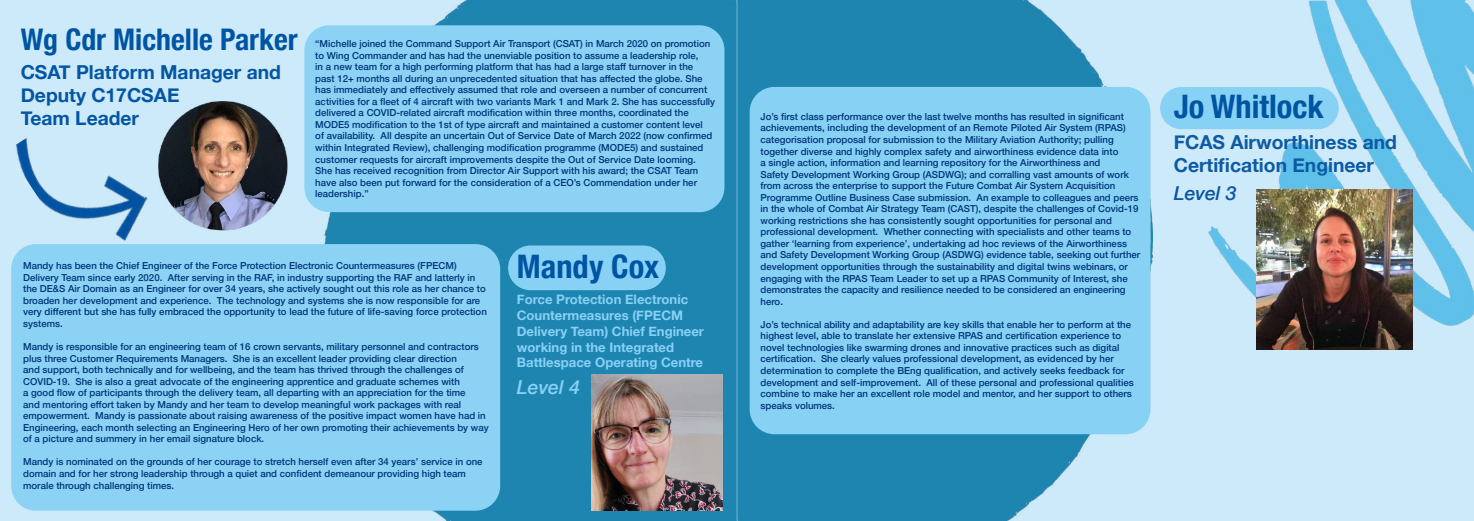
<style>
.page{position:relative;width:1474px;height:521px;background:#fff}
.page>*{position:absolute;margin:0;border:0;box-sizing:border-box;transform-origin:0 0}
.t1{font:700 condensed 32.38px "Helvetica Neue";color:#0055a3}
.t2{font:700 condensed 29.75px "Helvetica Neue";color:#0055a3}
.t3{font:700 19.25px/23.1px "Helvetica Neue";color:#0456a3}
.t4{font:700 19.25px/23.1px "Helvetica Neue";color:#0d5ba3}
.t5{font:italic 500 19.25px "Helvetica Neue";color:#87d1f5}
.t6{font:italic 500 19.25px "Helvetica Neue";color:#0a57a3}
.t7{font:700 13.12px/15.8px "Helvetica Neue";color:#87d1f5}
.t8{font:500 9.62px/11.5px "Helvetica Neue";color:#003478}
</style>
<div class="page">
<div style="left:0;top:0;width:737px;height:521px;background:#cdeafb"></div>
<img style="left:322px;top:0;width:415px;height:521px">
<div style="left:508px;top:245px;width:158px;height:45px;background:#87d1f5;border-radius:22px"></div>
<div style="left:304px;top:25px;width:420px;height:187px;background:#8cd2f5;border-radius:25px"></div>
<img style="left:16px;top:138px;width:132px;height:111px">
<svg style="left:737px;top:0;width:736px;height:521px;background:#86c1dc"></svg>
<img style="left:1208px;top:0;width:265px;height:337px">
<img style="left:158px;top:101px;width:130px;height:130px">
<img style="left:591px;top:374px;width:131px;height:137px">
<div style="left:11px;top:244px;width:489px;height:267px;background:#8cd2f5;border-radius:25px"></div>
<div style="left:749px;top:87px;width:401px;height:347px;background:#87d1f5;border-radius:25px"></div>
<div style="left:1160px;top:87px;width:178px;height:42px;background:#87d1f5;border-radius:21px"></div>
<img style="left:1256px;top:189px;width:155px;height:161px">
<h2 class="t2" style="left:21px;top:14px;width:278px">Wg Cdr Michelle Parker</h2>
<h3 class="t3" style="left:21px;top:61px;width:262px">CSAT Platform Manager and<br>Deputy C17CSAE<br>Team Leader</h3>
<p class="t8" style="left:315px;top:37px;width:401px">“Michelle joined the Command Support Air Transport (CSAT) in March 2020 on promotion to Wing Commander and has had the unenviable position to assume a leadership role,<br>in a new team for a high performing platform that has had a large staff turnover in the<br>past 12+ months all during an unprecedented situation that has affected the globe. She has immediately and effectively assumed that role and overseen a number of concurrent activities for a fleet of 4 aircraft with two variants Mark 1 and Mark 2. She has successfully delivered a COVID-related aircraft modification within three months, coordinated the MODE5 modification to the 1st of type aircraft and maintained a customer content level<br>of availability. All despite an uncertain Out of Service Date of March 2022 (now confirmed within Integrated Review), challenging modification programme (MODE5) and sustained customer requests for aircraft improvements despite the Out of Service Date looming.<br>She has received recognition from Director Air Support with his award; the CSAT Team have also been put forward for the consideration of a CEO’s Commendation under her leadership.”</p>
<p class="t8" style="left:23px;top:259px;width:465px">Mandy has been the Chief Engineer of the Force Protection Electronic Countermeasures (FPECM)<br>Delivery Team since early 2020. After serving in the RAF, in industry supporting the RAF and latterly in the DE&amp;S Air Domain as an Engineer for over 34 years, she actively sought out this role as her chance to broaden her development and experience. The technology and systems she is now responsible for are very different but she has fully embraced the opportunity to lead the future of life-saving force protection systems.</p>
<p class="t8" style="left:23px;top:340px;width:467px">Mandy is responsible for an engineering team of 16 crown servants, military personnel and contractors plus three Customer Requirements Managers. She is an excellent leader providing clear direction<br>and support, both technically and for wellbeing, and the team has thrived through the challenges of COVID-19. She is also a great advocate of the engineering apprentice and graduate schemes with<br>a good flow of participants through the delivery team, all departing with an appreciation for the time<br>and mentoring effort taken by Mandy and her team to develop meaningful work packages with real empowerment. Mandy is passionate about raising awareness of the positive impact women have had in Engineering, each month selecting an Engineering Hero of her own promoting their achievements by way of a picture and summery in her email signature block.</p>
<p class="t8" style="left:23px;top:455px;width:461px">Mandy is nominated on the grounds of her courage to stretch herself even after 34 years’ service in one domain and for her strong leadership through a quiet and confident demeanour providing high team morale through challenging times.</p>
<h1 class="t1" style="left:517px;top:240px;width:144px">Mandy Cox</h1>
<h3 class="t7" style="left:517px;top:292px;width:189px">Force Protection Electronic<br>Countermeasures (FPECM<br>Delivery Team) Chief Engineer working in the Integrated<br>Battlespace Operating Centre</h3>
<h3 class="t5" style="left:517px;top:371px;width:64px">Level 4</h3>
<p class="t8" style="left:760px;top:110px;width:381px">Jo’s first class performance over the last twelve months has resulted in significant achievements, including the development of an Remote Piloted Air System (RPAS) categorisation proposal for submission to the Military Aviation Authority; pulling together diverse and highly complex safety and airworthiness evidence data into<br>a single action, information and learning repository for the Airworthiness and<br>Safety Development Working Group (ASDWG); and corralling vast amounts of work from across the enterprise to support the Future Combat Air System Acquisition Programme Outline Business Case submission. An example to colleagues and peers in the whole of Combat Air Strategy Team (CAST), despite the challenges of Covid-19 working restrictions she has consistently sought opportunities for personal and professional development. Whether connecting with specialists and other teams to gather ‘learning from experience’, undertaking ad hoc reviews of the Airworthiness and Safety Development Working Group (ASDWG) evidence table, seeking out further development opportunities through the sustainability and digital twins webinars, or engaging with the RPAS Team Leader to set up a RPAS Community of Interest, she demonstrates the capacity and resilience needed to be considered an engineering hero.</p>
<p class="t8" style="left:760px;top:318px;width:375px">Jo’s technical ability and adaptability are key skills that enable her to perform at the highest level, able to translate her extensive RPAS and certification experience to novel technologies like swarming drones and innovative practices such as digital certification. She clearly values professional development, as evidenced by her determination to complete the BEng qualification, and actively seeks feedback for development and self-improvement. All of these personal and professional qualities combine to make her an excellent role model and mentor, and her support to others speaks volumes.</p>
<h1 class="t1" style="left:1173px;top:80px;width:151px">Jo Whitlock</h1>
<h3 class="t4" style="left:1173px;top:131px;width:225px">FCAS Airworthiness and<br>Certification Engineer</h3>
<h3 class="t6" style="left:1173px;top:177px;width:64px">Level 3</h3>
</div>
